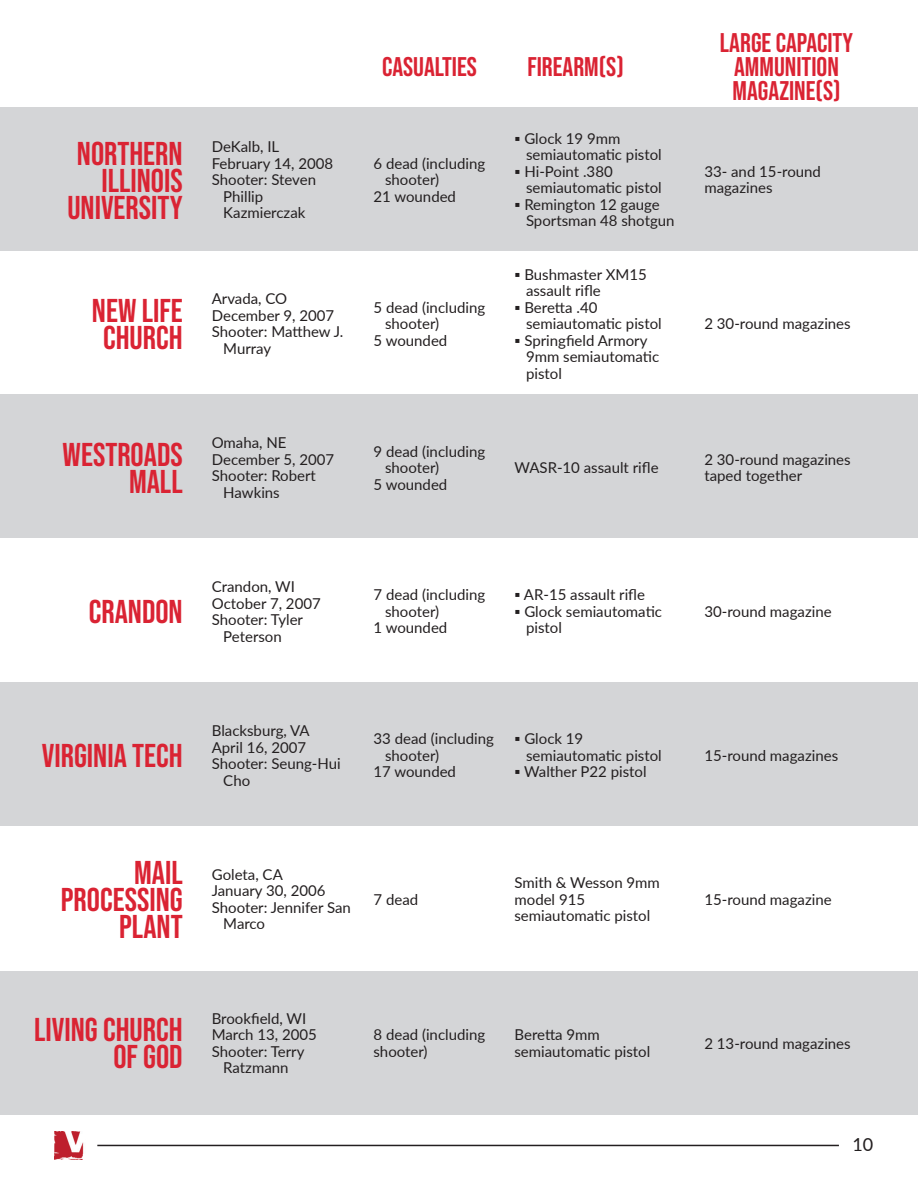
<style>
.page{position:relative;width:918px;height:1188px;background:#fff}
.page>*{position:absolute;margin:0;border:0;box-sizing:border-box;transform-origin:0 0}
.t1{font:33px/27px "Bebas Neue";color:#da2333;text-align:right}
.t2{font:27px/24px "Bebas Neue";color:#da2333;text-align:center}
.t3{font:18px "Lato";color:#231f20}
.t4{font:15px/16.5px "Lato";color:#231f20}
</style>
<div class="page">
<div style="left:0;top:971px;width:918px;height:143px;background:#d4d5d7"></div>
<div style="left:0;top:107px;width:918px;height:143px;background:#d4d5d7"></div>
<div style="left:0;top:394px;width:918px;height:144px;background:#d4d5d7"></div>
<div style="left:0;top:682px;width:918px;height:144px;background:#d4d5d7"></div>
<img style="left:54px;top:1131px;width:30px;height:29px">
<hr style="left:97px;top:1145px;width:742px;height:1px;background:#231f20">
<h1 class="t1" style="left:67px;top:139px;width:117px">NORTHERN<br>ILLINOIS<br>UNIVERSITY</h1>
<p class="t4" style="left:212px;top:138px;width:69px">DeKalb, IL</p>
<p class="t4" style="left:212px;top:154px;width:123px">February 14, 2008</p>
<p class="t4" style="left:212px;top:171px;width:106px">Shooter: Steven</p>
<p class="t4" style="left:223px;top:187px;width:42px">Phillip</p>
<p class="t4" style="left:223px;top:204px;width:84px">Kazmierczak</p>
<h1 class="t1" style="left:92px;top:297px;width:92px;text-align:center">NEW LIFE<br>CHURCH</h1>
<p class="t4" style="left:212px;top:290px;width:77px">Arvada, CO</p>
<p class="t4" style="left:212px;top:307px;width:124px">December 9, 2007</p>
<p class="t4" style="left:212px;top:323px;width:133px">Shooter: Matthew J.</p>
<p class="t4" style="left:223px;top:340px;width:49px">Murray</p>
<h1 class="t1" style="left:63px;top:441px;width:122px">WESTROADS<br>MALL</h1>
<p class="t4" style="left:212px;top:434px;width:76px">Omaha, NE</p>
<p class="t4" style="left:212px;top:450px;width:124px">December 5, 2007</p>
<p class="t4" style="left:212px;top:467px;width:106px">Shooter: Robert</p>
<p class="t4" style="left:223px;top:483px;width:58px">Hawkins</p>
<h2 class="t2" style="left:382px;top:55px;width:96px">CASUALTIES</h2>
<h2 class="t2" style="left:527px;top:55px;width:98px">FIREARM(S)</h2>
<p class="t4" style="left:374px;top:154px;width:113px">6 dead (including</p>
<p class="t4" style="left:385px;top:171px;width:56px">shooter)</p>
<p class="t4" style="left:374px;top:187px;width:84px">21 wounded</p>
<p class="t4" style="left:374px;top:298px;width:113px">5 dead (including</p>
<p class="t4" style="left:385px;top:315px;width:56px">shooter)</p>
<p class="t4" style="left:374px;top:331px;width:75px">5 wounded</p>
<p class="t4" style="left:526px;top:130px;width:137px;text-indent:-12px">▪ Glock 19 9mm semiautomatic pistol</p>
<p class="t4" style="left:526px;top:163px;width:137px;text-indent:-12px">▪ Hi-Point .380 semiautomatic pistol</p>
<p class="t4" style="left:526px;top:196px;width:150px;text-indent:-12px">▪ Remington 12 gauge<br>Sportsman 48 shotgun</p>
<p class="t4" style="left:526px;top:265px;width:122px;text-indent:-12px">▪ Bushmaster XM15 assault rifle</p>
<p class="t4" style="left:526px;top:298px;width:137px;text-indent:-12px">▪ Beretta .40 semiautomatic pistol</p>
<p class="t4" style="left:526px;top:331px;width:135px;text-indent:-12px">▪ Springfield Armory<br>9mm semiautomatic pistol</p>
<h2 class="t2" style="left:720px;top:31px;width:135px">LARGE CAPACITY<br>AMMUNITION<br>MAGAZINE(S)</h2>
<p class="t4" style="left:704px;top:163px;width:118px">33- and 15-round magazines</p>
<p class="t4" style="left:704px;top:315px;width:148px">2 30-round magazines</p>
<p class="t4" style="left:374px;top:442px;width:113px">9 dead (including</p>
<p class="t4" style="left:385px;top:459px;width:56px">shooter)</p>
<p class="t4" style="left:374px;top:475px;width:75px">5 wounded</p>
<p class="t4" style="left:514px;top:459px;width:146px">WASR-10 assault rifle</p>
<p class="t4" style="left:704px;top:450px;width:148px">2 30-round magazines taped together</p>
<h1 class="t1" style="left:89px;top:598px;width:95px">CRANDON</h1>
<p class="t4" style="left:212px;top:578px;width:85px">Crandon, WI</p>
<p class="t4" style="left:212px;top:594px;width:110px">October 7, 2007</p>
<p class="t4" style="left:212px;top:611px;width:93px">Shooter: Tyler</p>
<p class="t4" style="left:223px;top:627px;width:60px">Peterson</p>
<p class="t4" style="left:374px;top:586px;width:113px">7 dead (including</p>
<p class="t4" style="left:385px;top:603px;width:56px">shooter)</p>
<p class="t4" style="left:374px;top:619px;width:75px">1 wounded</p>
<p class="t4" style="left:514px;top:586px;width:132px">▪ AR-15 assault rifle</p>
<p class="t4" style="left:526px;top:603px;width:138px;text-indent:-12px">▪ Glock semiautomatic pistol</p>
<p class="t4" style="left:704px;top:603px;width:129px">30-round magazine</p>
<h1 class="t1" style="left:42px;top:742px;width:142px">VIRGINIA TECH</h1>
<p class="t4" style="left:212px;top:722px;width:99px">Blacksburg, VA</p>
<p class="t4" style="left:212px;top:738px;width:96px">April 16, 2007</p>
<p class="t4" style="left:212px;top:755px;width:130px">Shooter: Seung-Hui</p>
<p class="t4" style="left:223px;top:771px;width:28px">Cho</p>
<p class="t4" style="left:374px;top:730px;width:122px">33 dead (including</p>
<p class="t4" style="left:385px;top:746px;width:56px">shooter)</p>
<p class="t4" style="left:374px;top:763px;width:84px">17 wounded</p>
<p class="t4" style="left:526px;top:730px;width:137px;text-indent:-12px">▪ Glock 19 semiautomatic pistol</p>
<p class="t4" style="left:514px;top:763px;width:134px">▪ Walther P22 pistol</p>
<p class="t4" style="left:704px;top:746px;width:135px">15-round magazines</p>
<h1 class="t1" style="left:61px;top:859px;width:123px">MAIL<br>PROCESSING<br>PLANT</h1>
<p class="t4" style="left:212px;top:866px;width:73px">Goleta, CA</p>
<p class="t4" style="left:212px;top:882px;width:115px">January 30, 2006</p>
<p class="t4" style="left:212px;top:899px;width:141px">Shooter: Jennifer San</p>
<p class="t4" style="left:223px;top:915px;width:43px">Marco</p>
<p class="t4" style="left:374px;top:890px;width:46px">7 dead</p>
<p class="t4" style="left:514px;top:874px;width:147px">Smith &amp; Wesson 9mm model 915 semiautomatic pistol</p>
<p class="t4" style="left:704px;top:890px;width:129px">15-round magazine</p>
<h1 class="t1" style="left:34px;top:1016px;width:150px">LIVING CHURCH<br>OF GOD</h1>
<p class="t4" style="left:212px;top:1010px;width:96px">Brookfield, WI</p>
<p class="t4" style="left:212px;top:1026px;width:107px">March 13, 2005</p>
<p class="t4" style="left:212px;top:1043px;width:94px">Shooter: Terry</p>
<p class="t4" style="left:223px;top:1059px;width:67px">Ratzmann</p>
<p class="t4" style="left:374px;top:1026px;width:113px">8 dead (including shooter)</p>
<p class="t4" style="left:514px;top:1026px;width:137px">Beretta 9mm semiautomatic pistol</p>
<p class="t4" style="left:704px;top:1034px;width:148px">2 13-round magazines</p>
<p class="t3" style="left:852px;top:1132px;width:22px">10</p>
</div>
